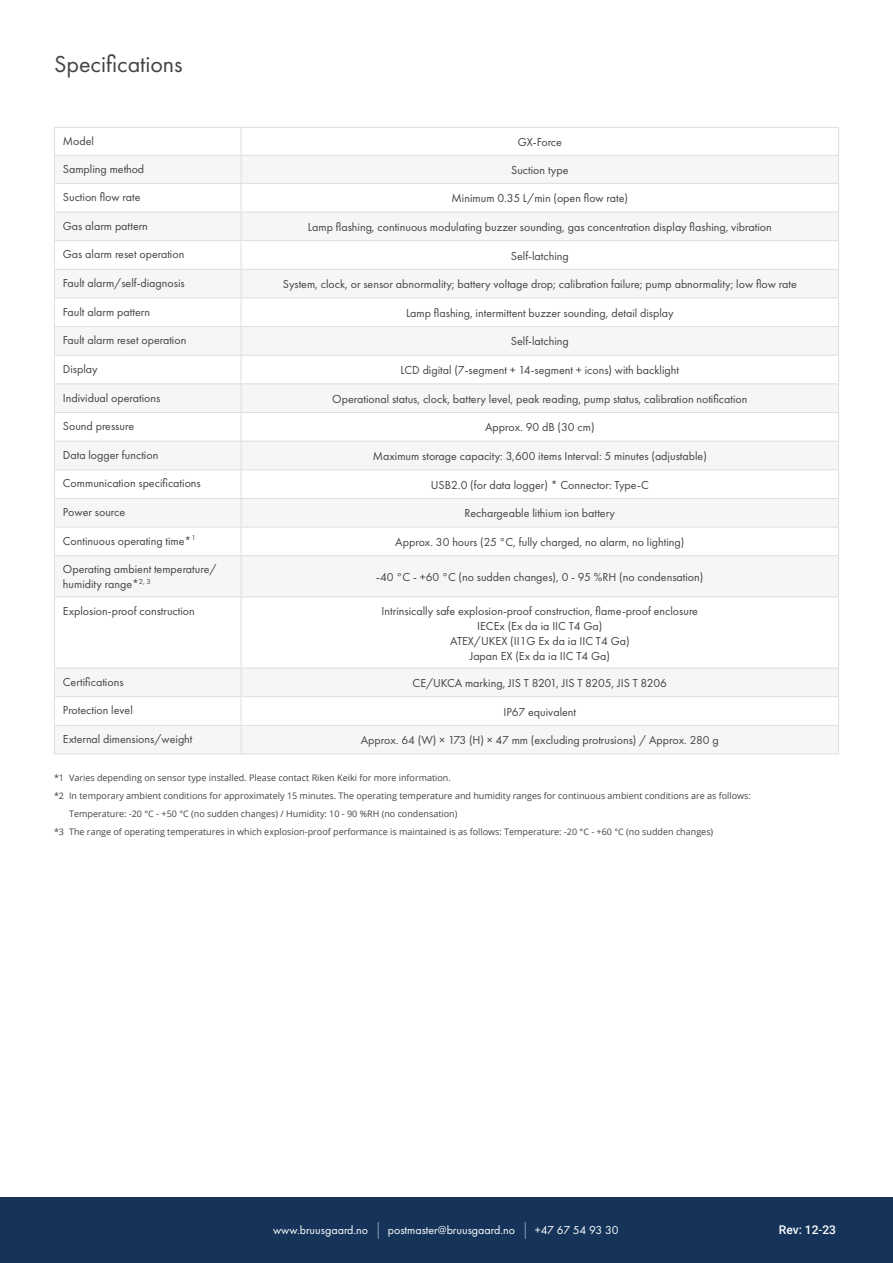
<style>
.page{position:relative;width:893px;height:1263px;background:#fff}
.page>*{position:absolute;margin:0;border:0;box-sizing:border-box;transform-origin:0 0}
.t1{font:24px "Futura PT";color:#434343}
.t2{font:12px "Futura PT";color:#434343}
.t3{font:12px "Futura PT";color:#fff}
.t4{font:500 12px "Roboto";color:#fff}
.t5{font:9px "Open Sans";color:#434343}
</style>
<div class="page">
<div style="left:0;top:1198px;width:893px;height:65px;background:#16345a"></div>
<svg style="left:378px;top:1222px;width:1px;height:17px"></svg>
<svg style="left:525px;top:1222px;width:1px;height:17px"></svg>
<svg style="left:55px;top:156px;width:783px;height:512px"></svg>
<hr style="left:54px;top:212px;width:187px;height:1px;background:#dddedd">
<hr style="left:241px;top:212px;width:598px;height:1px;background:#dddedd">
<hr style="left:54px;top:240px;width:187px;height:1px;background:#dddedd">
<hr style="left:241px;top:240px;width:598px;height:1px;background:#dddedd">
<hr style="left:54px;top:269px;width:187px;height:1px;background:#dddedd">
<hr style="left:241px;top:269px;width:598px;height:1px;background:#dddedd">
<hr style="left:54px;top:298px;width:187px;height:1px;background:#dddedd">
<hr style="left:241px;top:298px;width:598px;height:1px;background:#dddedd">
<hr style="left:54px;top:326px;width:187px;height:1px;background:#dddedd">
<hr style="left:241px;top:326px;width:598px;height:1px;background:#dddedd">
<hr style="left:54px;top:355px;width:187px;height:1px;background:#dddedd">
<hr style="left:241px;top:355px;width:598px;height:1px;background:#dddedd">
<hr style="left:54px;top:383px;width:187px;height:1px;background:#dddedd">
<hr style="left:241px;top:383px;width:598px;height:1px;background:#dddedd">
<hr style="left:54px;top:412px;width:187px;height:1px;background:#dddedd">
<hr style="left:241px;top:412px;width:598px;height:1px;background:#dddedd">
<hr style="left:54px;top:441px;width:187px;height:1px;background:#dddedd">
<hr style="left:241px;top:441px;width:598px;height:1px;background:#dddedd">
<hr style="left:54px;top:469px;width:187px;height:1px;background:#dddedd">
<hr style="left:241px;top:469px;width:598px;height:1px;background:#dddedd">
<hr style="left:54px;top:498px;width:187px;height:1px;background:#dddedd">
<hr style="left:241px;top:498px;width:598px;height:1px;background:#dddedd">
<hr style="left:54px;top:527px;width:187px;height:1px;background:#dddedd">
<hr style="left:241px;top:527px;width:598px;height:1px;background:#dddedd">
<hr style="left:54px;top:555px;width:187px;height:1px;background:#dddedd">
<hr style="left:54px;top:556px;width:1px;height:40px;background:#dddedd">
<hr style="left:241px;top:555px;width:598px;height:1px;background:#dddedd">
<hr style="left:241px;top:556px;width:1px;height:40px;background:#dddedd">
<hr style="left:838px;top:556px;width:1px;height:40px;background:#dddedd">
<hr style="left:54px;top:596px;width:187px;height:1px;background:#dddedd">
<hr style="left:54px;top:597px;width:1px;height:71px;background:#dddedd">
<hr style="left:241px;top:596px;width:598px;height:1px;background:#dddedd">
<hr style="left:241px;top:597px;width:1px;height:71px;background:#dddedd">
<hr style="left:838px;top:597px;width:1px;height:71px;background:#dddedd">
<svg style="left:54px;top:668px;width:785px;height:86px"></svg>
<hr style="left:54px;top:754px;width:187px;height:1px;background:#dddedd">
<hr style="left:241px;top:754px;width:598px;height:1px;background:#dddedd">
<hr style="left:54px;top:155px;width:187px;height:1px;background:#dddedd">
<svg style="left:54px;top:128px;width:1px;height:427px"></svg>
<hr style="left:241px;top:155px;width:598px;height:1px;background:#dddedd">
<svg style="left:241px;top:128px;width:1px;height:427px"></svg>
<svg style="left:838px;top:128px;width:1px;height:427px"></svg>
<hr style="left:54px;top:183px;width:187px;height:1px;background:#dddedd">
<hr style="left:241px;top:183px;width:598px;height:1px;background:#dddedd">
<hr style="left:54px;top:127px;width:785px;height:1px;background:#dddedd">
<p class="t1" style="left:54px;top:50px;width:130px">Specifications</p>
<p class="t2" style="left:63px;top:134px;width:33px">Model</p>
<p class="t2" style="left:518px;top:135px;width:46px">GX-Force</p>
<p class="t2" style="left:63px;top:162px;width:83px">Sampling method</p>
<p class="t2" style="left:511px;top:163px;width:59px">Suction type</p>
<p class="t2" style="left:63px;top:190px;width:79px">Suction flow rate</p>
<p class="t2" style="left:452px;top:191px;width:178px">Minimum 0.35 L/min (open flow rate)</p>
<p class="t2" style="left:63px;top:219px;width:87px">Gas alarm pattern</p>
<p class="t2" style="left:308px;top:220px;width:465px">Lamp flashing, continuous modulating buzzer sounding, gas concentration display flashing, vibration</p>
<p class="t2" style="left:63px;top:247px;width:123px">Gas alarm reset operation</p>
<p class="t2" style="left:511px;top:248px;width:59px">Self-latching</p>
<p class="t2" style="left:63px;top:276px;width:123px">Fault alarm/self-diagnosis</p>
<p class="t2" style="left:283px;top:277px;width:515px">System, clock, or sensor abnormality; battery voltage drop; calibration failure; pump abnormality; low flow rate</p>
<p class="t2" style="left:63px;top:304px;width:89px">Fault alarm pattern</p>
<p class="t2" style="left:406px;top:306px;width:269px">Lamp flashing, intermittent buzzer sounding, detail display</p>
<p class="t2" style="left:63px;top:333px;width:125px">Fault alarm reset operation</p>
<p class="t2" style="left:511px;top:334px;width:59px">Self-latching</p>
<p class="t2" style="left:63px;top:362px;width:36px">Display</p>
<p class="t2" style="left:401px;top:363px;width:280px">LCD digital (7-segment + 14-segment + icons) with backlight</p>
<p class="t2" style="left:63px;top:390px;width:99px">Individual operations</p>
<p class="t2" style="left:332px;top:392px;width:417px">Operational status, clock, battery level, peak reading, pump status, calibration notification</p>
<p class="t2" style="left:63px;top:419px;width:73px">Sound pressure</p>
<p class="t2" style="left:485px;top:420px;width:111px">Approx. 90 dB (30 cm)</p>
<p class="t2" style="left:63px;top:448px;width:97px">Data logger function</p>
<p class="t2" style="left:373px;top:449px;width:336px">Maximum storage capacity: 3,600 items Interval: 5 minutes (adjustable)</p>
<p class="t2" style="left:63px;top:476px;width:139px">Communication specifications</p>
<p class="t2" style="left:431px;top:478px;width:220px">USB2.0 (for data logger) * Connector: Type-C</p>
<p class="t2" style="left:63px;top:505px;width:64px">Power source</p>
<p class="t2" style="left:465px;top:506px;width:152px">Rechargeable lithium ion battery</p>
<p class="t2" style="left:63px;top:534px;width:134px">Continuous operating time*<sup>1</sup></p>
<p class="t2" style="left:395px;top:535px;width:291px">Approx. 30 hours (25 °C, fully charged, no alarm, no lighting)</p>
<p class="t2" style="left:63px;top:562px;width:155px">Operating ambient temperature/</p>
<p class="t2" style="left:63px;top:577px;width:90px">humidity range*<sup>2,</sup> <sup>3</sup></p>
<p class="t2" style="left:376px;top:570px;width:329px">-40 °C - +60 °C (no sudden changes), 0 - 95 %RH (no condensation)</p>
<p class="t2" style="left:63px;top:603px;width:134px">Explosion-proof construction</p>
<p class="t2" style="left:382px;top:603px;width:318px">Intrinsically safe explosion-proof construction, flame-proof enclosure</p>
<p class="t2" style="left:477px;top:618px;width:127px">IECEx (Ex da ia IIC T4 Ga)</p>
<p class="t2" style="left:450px;top:633px;width:181px">ATEX/UKEX (II1G Ex da ia IIC T4 Ga)</p>
<p class="t2" style="left:470px;top:648px;width:142px">Japan EX (Ex da ia IIC T4 Ga)</p>
<p class="t2" style="left:63px;top:675px;width:62px">Certifications</p>
<p class="t2" style="left:413px;top:676px;width:256px">CE/UKCA marking, JIS T 8201, JIS T 8205, JIS T 8206</p>
<p class="t2" style="left:63px;top:703px;width:72px">Protection level</p>
<p class="t2" style="left:504px;top:704px;width:74px">IP67 equivalent</p>
<p class="t2" style="left:63px;top:732px;width:131px">External dimensions/weight</p>
<p class="t2" style="left:361px;top:733px;width:360px">Approx. 64 (W) × 173 (H) × 47 mm (excluding protrusions) / Approx. 280 g</p>
<p class="t5" style="left:69px;top:771px;width:383px">Varies depending on sensor type installed. Please contact Riken Keiki for more information.</p>
<p class="t5" style="left:69px;top:789px;width:683px">In temporary ambient conditions for approximately 15 minutes. The operating temperature and humidity ranges for continuous ambient conditions are as follows:</p>
<p class="t5" style="left:69px;top:807px;width:390px">Temperature: -20 °C - +50 °C (no sudden changes) / Humidity: 10 - 90 %RH (no condensation)</p>
<p class="t5" style="left:69px;top:825px;width:646px">The range of operating temperatures in which explosion-proof performance is maintained is as follows: Temperature: -20 °C - +60 °C (no sudden changes)</p>
<p class="t5" style="left:54px;top:771px;width:12px">*1</p>
<p class="t5" style="left:54px;top:789px;width:12px">*2</p>
<p class="t5" style="left:54px;top:825px;width:12px">*3</p>
<p class="t3" style="left:273px;top:1223px;width:97px">www.bruusgaard.no</p>
<p class="t3" style="left:388px;top:1223px;width:129px">postmaster@bruusgaard.no</p>
<p class="t3" style="left:535px;top:1223px;width:85px">+47 67 54 93 30</p>
<p class="t4" style="left:779px;top:1221px;width:59px">Rev: 12-23</p>
</div>
